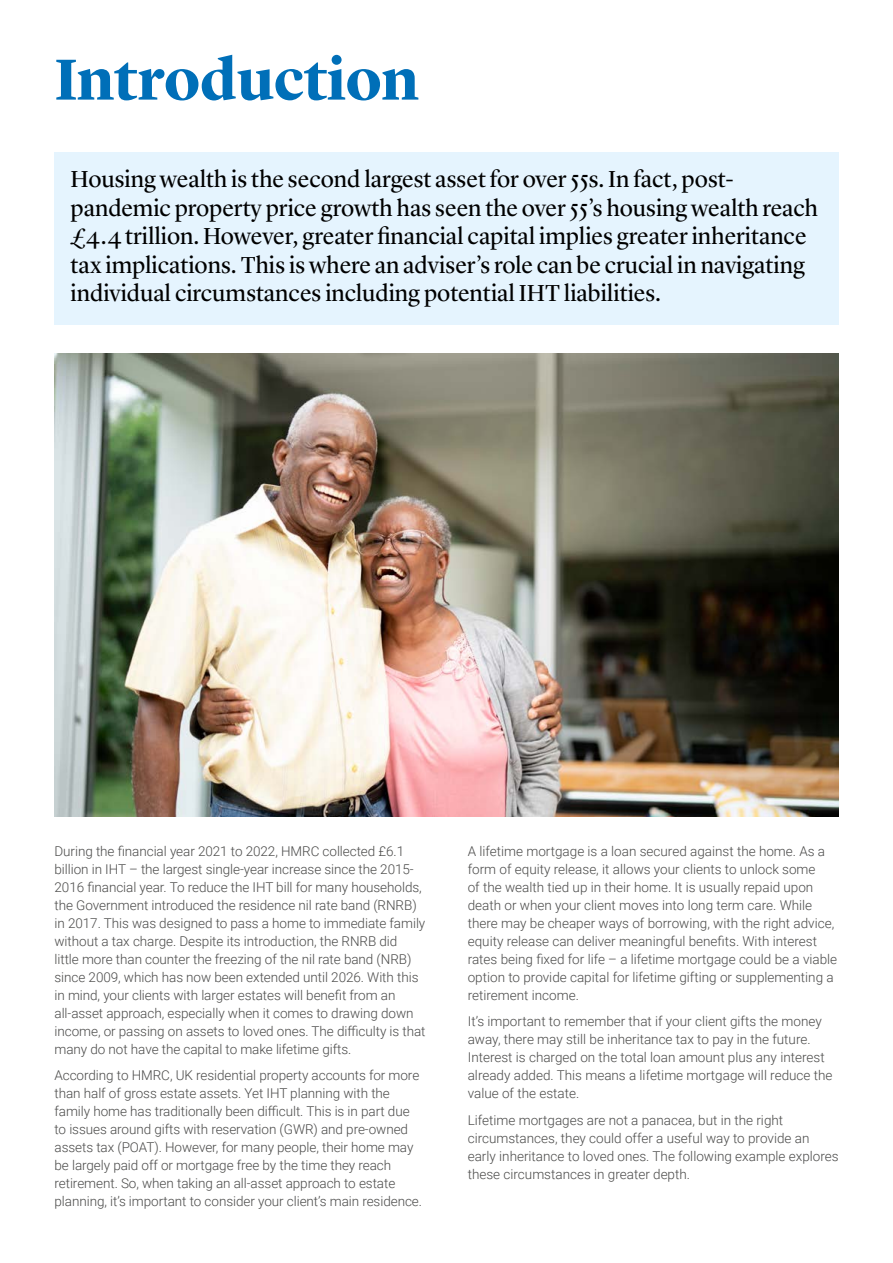
<style>
.page{position:relative;width:893px;height:1263px;background:#fff}
.page>*{position:absolute;margin:0;border:0;box-sizing:border-box;transform-origin:0 0}
.H1_Headline_Primary{font:700 60px "Lyon Display";color:#006fb8}
.H4_Intro_Copy{font:24px/28.5px "Lyon Display";color:#000}
._01_Body_copy_9_12{font:300 13.5px/18px "Roboto";letter-spacing:-.005em;color:#4a4a49}
</style>
<div class="page">
<img style="left:54px;top:354px;width:785px;height:463px">
<div style="left:54px;top:152px;width:785px;height:173px;background:#e5f4fe"></div>
<p class="H1_Headline_Primary" style="left:55px;top:34px;width:366px">Introduction</p>
<p class="H4_Intro_Copy" style="left:71px;top:163px;width:749px">Housing wealth is the second largest asset for over 55s. In fact, post&shy;pandemic property price growth has seen the over 55’s housing wealth reach £4.4 trillion. However, greater financial capital implies greater inheritance tax implications. This is where an adviser’s role can be crucial in navigating individual circumstances including potential IHT liabilities.</p>
<p class="_01_Body_copy_9_12" style="left:55px;top:841px;width:373px">During the financial year 2021 to 2022, HMRC collected £6.1 billion in IHT – the largest single-year increase since the 2015- 2016 financial year. To reduce the IHT bill for many households, the Government introduced the residence nil rate band (RNRB) in 2017. This was designed to pass a home to immediate family without a tax charge. Despite its introduction, the RNRB did<br>little more than counter the freezing of the nil rate band (NRB) since 2009, which has now been extended until 2026. With this in mind, your clients with larger estates will benefit from an all-asset approach, especially when it comes to drawing down income, or passing on assets to loved ones. The difficulty is that many do not have the capital to make lifetime gifts.</p>
<p class="_01_Body_copy_9_12" style="left:55px;top:1066px;width:369px">According to HMRC, UK residential property accounts for more than half of gross estate assets. Yet IHT planning with the family home has traditionally been difficult. This is in part due to issues around gifts with reservation (GWR) and pre-owned assets tax (POAT). However, for many people, their home may be largely paid off or mortgage free by the time they reach retirement. So, when taking an all-asset approach to estate planning, it’s important to consider your client’s main residence.</p>
<p class="_01_Body_copy_9_12" style="left:468px;top:841px;width:371px">A lifetime mortgage is a loan secured against the home. As a form of equity release, it allows your clients to unlock some<br>of the wealth tied up in their home. It is usually repaid upon death or when your client moves into long term care. While there may be cheaper ways of borrowing, with the right advice, equity release can deliver meaningful benefits. With interest rates being fixed for life – a lifetime mortgage could be a viable option to provide capital for lifetime gifting or supplementing a retirement income.</p>
<p class="_01_Body_copy_9_12" style="left:468px;top:1012px;width:366px">It’s important to remember that if your client gifts the money away, there may still be inheritance tax to pay in the future.<br>Interest is charged on the total loan amount plus any interest already added. This means a lifetime mortgage will reduce the value of the estate.</p>
<p class="_01_Body_copy_9_12" style="left:468px;top:1110px;width:372px">Lifetime mortgages are not a panacea, but in the right circumstances, they could offer a useful way to provide an early inheritance to loved ones. The following example explores these circumstances in greater depth.</p>
</div>
